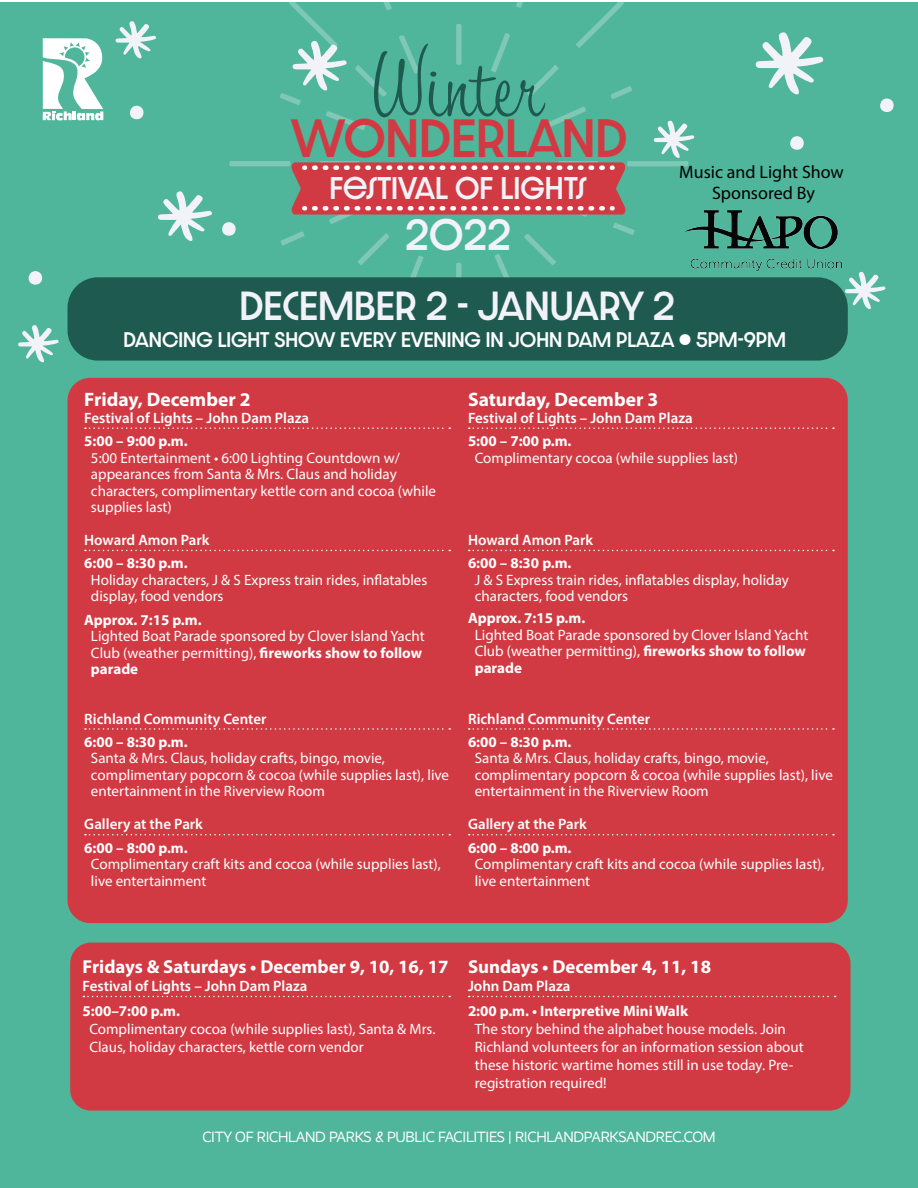
<style>
.page{position:relative;width:918px;height:1188px;background:#fff}
.page>*{position:absolute;margin:0;border:0;box-sizing:border-box;transform-origin:0 0}
.t1{font:89.4px "Tamarillo JF";color:#1f5a51}
.t2{font:500 45.75px "Dazzle Unicase";color:#d23a43}
.t3{font:500 37.5px "Dazzle Unicase";color:#f2f3f8}
.t4{font:500 34.5px "Dazzle Unicase";color:#f2f3f8}
.t5{font:500 26.7px "Dazzle Unicase";color:#f2f3f8}
.date{font:700 19.5px "Myriad Pro";color:#fff}
.date-2{font:700 18.75px "Myriad Pro";color:#fff}
.t6{font:500 18px "Dazzle Unicase";color:#fff}
.t7{font:18px/21.6px "Myriad Pro";color:#000;text-align:center}
.indented{font:15px/16.5px "Myriad Pro";color:#fff}
.sub_bold{font:600 15px "Myriad Pro";color:#fff}
.text{font:700 15px "Myriad Pro";color:#fff}
.t8{font:15px "Realist";letter-spacing:-.02em;color:#fff}
.s1{font-weight:700}
</style>
<div class="page">
<div style="left:0;top:2px;width:918px;height:1186px;background:#4fb69b"></div>
<div style="left:67px;top:378px;width:781px;height:545px;background:#d23a43;border-radius:23px"></div>
<div style="left:70px;top:943px;width:781px;height:168px;background:#d23a43;border-radius:21px"></div>
<div style="left:68px;top:277px;width:780px;height:84px;background:#1f5a51;border-radius:30px"></div>
<svg style="left:116px;top:21px;width:40px;height:38px"></svg>
<svg style="left:158px;top:191px;width:54px;height:50px"></svg>
<svg style="left:756px;top:32px;width:68px;height:63px"></svg>
<div style="left:222px;top:222px;width:14px;height:14px;background:#f2f3f8;border-radius:50%"></div>
<div style="left:29px;top:271px;width:13px;height:14px;background:#f2f3f8;border-radius:50%"></div>
<div style="left:130px;top:106px;width:13px;height:13px;background:#f2f3f8;border-radius:50%"></div>
<div style="left:880px;top:98px;width:14px;height:14px;background:#f2f3f8;border-radius:50%"></div>
<svg style="left:18px;top:325px;width:41px;height:38px"></svg>
<svg style="left:845px;top:271px;width:41px;height:38px"></svg>
<div style="left:790px;top:136px;width:14px;height:14px;background:#f2f3f8;border-radius:50%"></div>
<svg style="left:229px;top:2px;width:465px;height:276px"></svg>
<img style="left:682px;top:206px;width:161px;height:69px">
<svg style="left:43px;top:38px;width:61px;height:82px"></svg>
<svg style="left:85px;top:427px;width:365px;height:2px"></svg>
<svg style="left:85px;top:550px;width:365px;height:1px"></svg>
<svg style="left:85px;top:728px;width:365px;height:2px"></svg>
<svg style="left:85px;top:834px;width:365px;height:1px"></svg>
<svg style="left:469px;top:427px;width:365px;height:2px"></svg>
<svg style="left:469px;top:550px;width:365px;height:1px"></svg>
<svg style="left:469px;top:728px;width:365px;height:2px"></svg>
<svg style="left:469px;top:834px;width:365px;height:1px"></svg>
<svg style="left:83px;top:996px;width:367px;height:1px"></svg>
<svg style="left:469px;top:996px;width:367px;height:1px"></svg>
<p class="t1" style="left:372px;top:28px;width:172px">Winter</p>
<p class="t2" style="left:291px;top:104px;width:338px">WONDERLAND</p>
<p class="t5" style="left:329px;top:168px;width:259px">FESTIVAL OF LIGHTS</p>
<p class="t3" style="left:405px;top:206px;width:107px">2022</p>
<p class="t7" style="left:679px;top:160px;width:166px">Music and Light Show<br>Sponsored By</p>
<p class="t4" style="left:240px;top:280px;width:437px">DECEMBER 2 - JANUARY 2</p>
<p class="t6" style="left:124px;top:326px;width:664px">DANCING LIGHT SHOW EVERY EVENING IN JOHN DAM PLAZA • 5PM-9PM</p>
<p class="date" style="left:84px;top:387px;width:168px">Friday, December 2</p>
<p class="sub_bold" style="left:84px;top:408px;width:226px">Festival of Lights – John Dam Plaza</p>
<p class="text" style="left:84px;top:431px;width:105px">5:00 – 9:00 p.m.</p>
<p class="indented" style="left:91px;top:449px;width:347px">5:00 Entertainment • 6:00 Lighting Countdown w/ appearances from Santa &amp; Mrs. Claus and holiday characters, complimentary kettle corn and cocoa (while supplies last)</p>
<p class="sub_bold" style="left:84px;top:531px;width:127px">Howard Amon Park</p>
<p class="text" style="left:84px;top:554px;width:105px">6:00 – 8:30 p.m.</p>
<p class="indented" style="left:91px;top:571px;width:338px">Holiday characters, J &amp; S Express train rides, inflatables display, food vendors</p>
<p class="text" style="left:84px;top:610px;width:119px">Approx. 7:15 p.m.</p>
<p class="indented" style="left:91px;top:628px;width:335px">Lighted Boat Parade sponsored by Clover Island Yacht<br>Club (weather permitting), <span class="s1">fireworks show to follow parade</span></p>
<p class="sub_bold" style="left:84px;top:709px;width:184px">Richland Community Center</p>
<p class="text" style="left:84px;top:732px;width:105px">6:00 – 8:30 p.m.</p>
<p class="indented" style="left:91px;top:750px;width:360px">Santa &amp; Mrs. Claus, holiday crafts, bingo, movie, complimentary popcorn &amp; cocoa (while supplies last), live entertainment in the Riverview Room</p>
<p class="sub_bold" style="left:84px;top:815px;width:120px">Gallery at the Park</p>
<p class="text" style="left:84px;top:838px;width:105px">6:00 – 8:00 p.m.</p>
<p class="indented" style="left:91px;top:856px;width:351px">Complimentary craft kits and cocoa (while supplies last), live entertainment</p>
<p class="date" style="left:468px;top:387px;width:192px">Saturday, December 3</p>
<p class="sub_bold" style="left:468px;top:408px;width:226px">Festival of Lights – John Dam Plaza</p>
<p class="text" style="left:468px;top:431px;width:105px">5:00 – 7:00 p.m.</p>
<p class="indented" style="left:475px;top:449px;width:265px">Complimentary cocoa (while supplies last)</p>
<p class="sub_bold" style="left:468px;top:531px;width:127px">Howard Amon Park</p>
<p class="text" style="left:468px;top:554px;width:105px">6:00 – 8:30 p.m.</p>
<p class="indented" style="left:475px;top:571px;width:316px">J &amp; S Express train rides, inflatables display, holiday characters, food vendors</p>
<p class="text" style="left:468px;top:608px;width:119px">Approx. 7:15 p.m.</p>
<p class="indented" style="left:475px;top:626px;width:335px">Lighted Boat Parade sponsored by Clover Island Yacht<br>Club (weather permitting), <span class="s1">fireworks show to follow parade</span></p>
<p class="sub_bold" style="left:468px;top:709px;width:184px">Richland Community Center</p>
<p class="text" style="left:468px;top:732px;width:105px">6:00 – 8:30 p.m.</p>
<p class="indented" style="left:475px;top:750px;width:360px">Santa &amp; Mrs. Claus, holiday crafts, bingo, movie, complimentary popcorn &amp; cocoa (while supplies last), live entertainment in the Riverview Room</p>
<p class="sub_bold" style="left:468px;top:815px;width:120px">Gallery at the Park</p>
<p class="text" style="left:468px;top:838px;width:105px">6:00 – 8:00 p.m.</p>
<p class="indented" style="left:475px;top:856px;width:351px">Complimentary craft kits and cocoa (while supplies last), live entertainment</p>
<p class="date-2" style="left:83px;top:955px;width:367px">Fridays &amp; Saturdays • December 9, 10, 16, 17</p>
<p class="sub_bold" style="left:83px;top:977px;width:226px">Festival of Lights – John Dam Plaza</p>
<p class="text" style="left:83px;top:1001px;width:99px">5:00–7:00 p.m.</p>
<p class="indented" style="left:89px;top:1020px;width:348px;line-height:18px">Complimentary cocoa (while supplies last), Santa &amp; Mrs.<br>Claus, holiday characters, kettle corn vendor</p>
<p class="date-2" style="left:468px;top:955px;width:245px">Sundays • December 4, 11, 18</p>
<p class="sub_bold" style="left:468px;top:977px;width:104px">John Dam Plaza</p>
<p class="text" style="left:468px;top:1001px;width:222px">2:00 p.m. • Interpretive Mini Walk</p>
<p class="indented" style="left:475px;top:1020px;width:330px;line-height:18px">The story behind the alphabet house models. Join Richland volunteers for an information session about these historic wartime homes still in use today. Pre&shy;registration required!</p>
<p class="t8" style="left:202px;top:1128px;width:515px">CITY OF RICHLAND PARKS &amp; PUBLIC FACILITIES | RICHLANDPARKSANDREC.COM</p>
</div>
